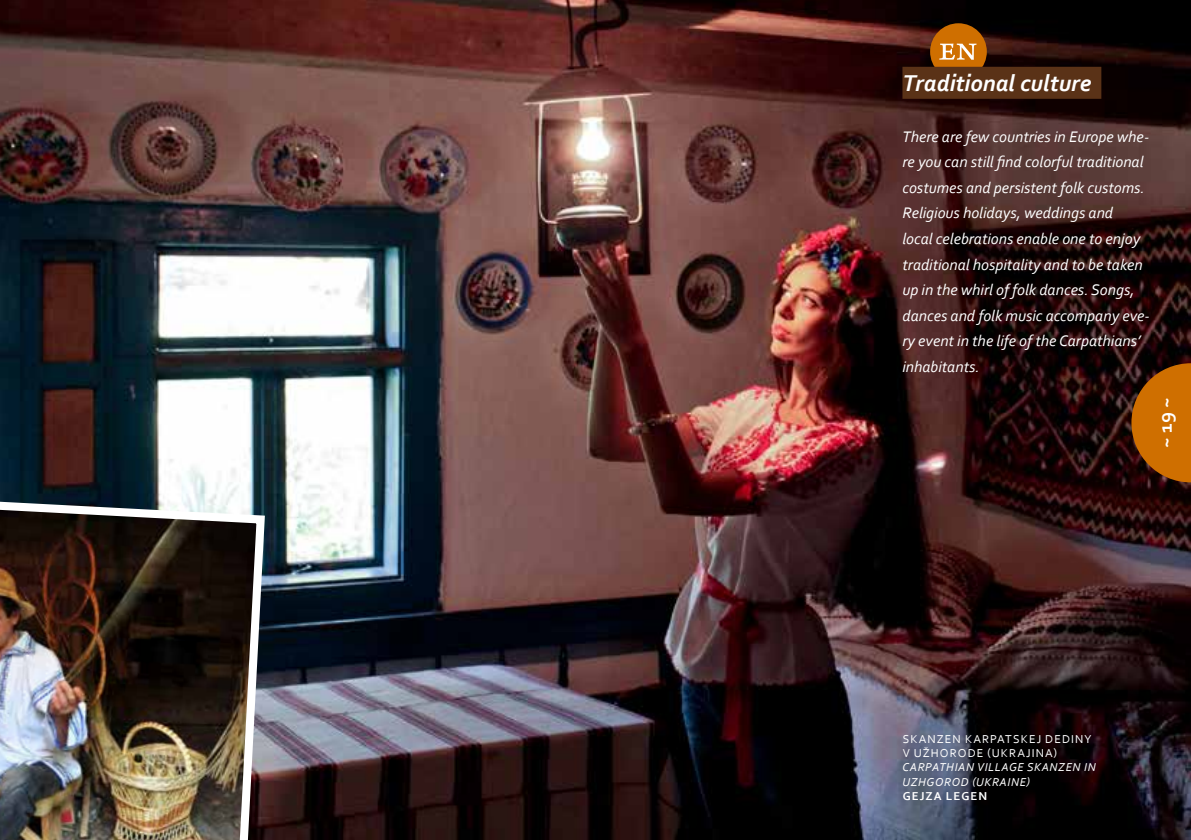
<style>
.page{position:relative;width:1191px;height:840px;background:#fff}
.page>*{position:absolute;margin:0;border:0;box-sizing:border-box;transform-origin:0 0}
.t1{font:italic 700 24px "Corbel";color:#fff}
.t2{font:700 20px "Corbel";color:#fff}
.t3{font:italic 16px/25.6px "Corbel";color:#fff}
.t4{font:italic 12px/14.4px "Corbel";letter-spacing:.05em;color:#fff}
.t5{font:12px/14.4px "Corbel";letter-spacing:.09em;color:#fff}
.t6{font:700 12px "Corbel";letter-spacing:.09em;color:#fff}
</style>
<div class="page">
<img style="left:0;top:0;width:1191px;height:839px">
<svg style="left:1131px;top:363px;width:60px;height:119px"></svg>
<div style="left:930px;top:23px;width:56px;height:57px;background:#cf6f00;border-radius:50%"></div>
<svg style="left:939px;top:44px;width:37px;height:16px"></svg>
<div style="left:902px;top:67px;width:199px;height:32px;background:#5a3217"></div>
<img style="left:0;top:482px;width:269px;height:357px">
<h1 class="t1" style="left:902px;top:68px;width:190px">Traditional culture</h1>
<p class="t3" style="left:902px;top:123px;width:249px">There are few countries in Europe whe&shy;re you can still find colorful traditional costumes and persistent folk customs.<br>Religious holidays, weddings and<br>local celebrations enable one to enjoy traditional hospitality and to be taken up in the whirl of folk dances. Songs, dances and folk music accompany eve&shy;ry event in the life of the Carpathians’ inhabitants.</p>
<p class="t2" style="left:1152px;top:447px;width:52px;rotate:-90deg">~ 19 ~</p>
<p class="t5" style="left:902px;top:730px;width:191px">SKANZEN KARPATSKEJ DEDINY<br>V UŽHORODE (UKRAJINA)</p>
<p class="t4" style="left:902px;top:759px;width:195px">CARPATHIAN VILLAGE SKANZEN IN<br>UZHGOROD (UKRAINE)</p>
<p class="t6" style="left:902px;top:788px;width:86px">GEJZA LEGEN</p>
</div>
